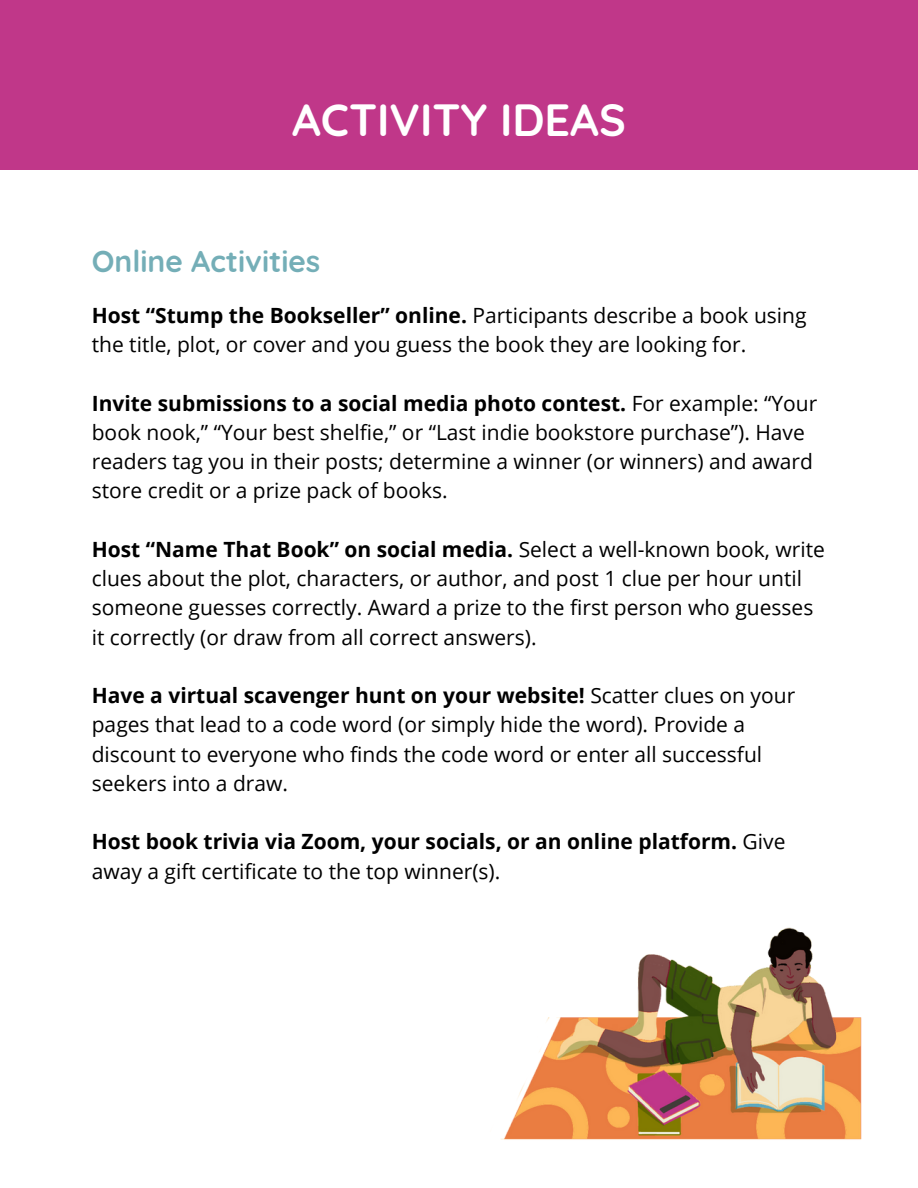
<style>
.page{position:relative;width:918px;height:1188px;background:#fff}
.page>*{position:absolute;margin:0;border:0;box-sizing:border-box;transform-origin:0 0}
.t1{font:700 45px "Quicksand";color:#fff}
.t2{font:700 30px "Quicksand";color:#74aeb7}
.t3{font:21px/29.2px "Open Sans";color:#000}
.t4{font:700 21px/29.2px "Open Sans";color:#000}
.s1{font-weight:700}
.s2{font-weight:400}
</style>
<div class="page">
<img style="left:501px;top:927px;width:361px;height:213px">
<div style="left:0;top:0;width:918px;height:170px;background:#c03789"></div>
<h1 class="t1" style="left:292px;top:91px;width:335px">ACTIVITY IDEAS</h1>
<h2 class="t2" style="left:92px;top:242px;width:230px">Online Activities</h2>
<p class="t3" style="left:92px;top:300px;width:716px"><span class="s1">Host “Stump the Bookseller” online.</span> Participants describe a book using the title, plot, or cover and you guess the book they are looking for.</p>
<p class="t3" style="left:92px;top:388px;width:727px"><span class="s1">Invite submissions to a social media photo contest.</span> For example: “Your book nook,” “Your best shelfie,” or “Last indie bookstore purchase”). Have readers tag you in their posts; determine a winner (or winners) and award store credit or a prize pack of books.</p>
<p class="t3" style="left:92px;top:534px;width:735px"><span class="s1">Host “Name That Book” on social media.</span> Select a well-known book, write clues about the plot, characters, or author, and post 1 clue per hour until someone guesses correctly. Award a prize to the first person who guesses it correctly (or draw from all correct answers).</p>
<p class="t3" style="left:92px;top:680px;width:705px"><span class="s1">Have a virtual scavenger hunt on your website!</span> Scatter clues on your pages that lead to a code word (or simply hide the word). Provide a discount to everyone who finds the code word or enter all successful seekers into a draw.</p>
<p class="t4" style="left:92px;top:827px;width:695px">Host book trivia via Zoom, your socials, or an online platform. <span class="s2">Give away a gift certificate to the top winner(s).</span></p>
</div>
